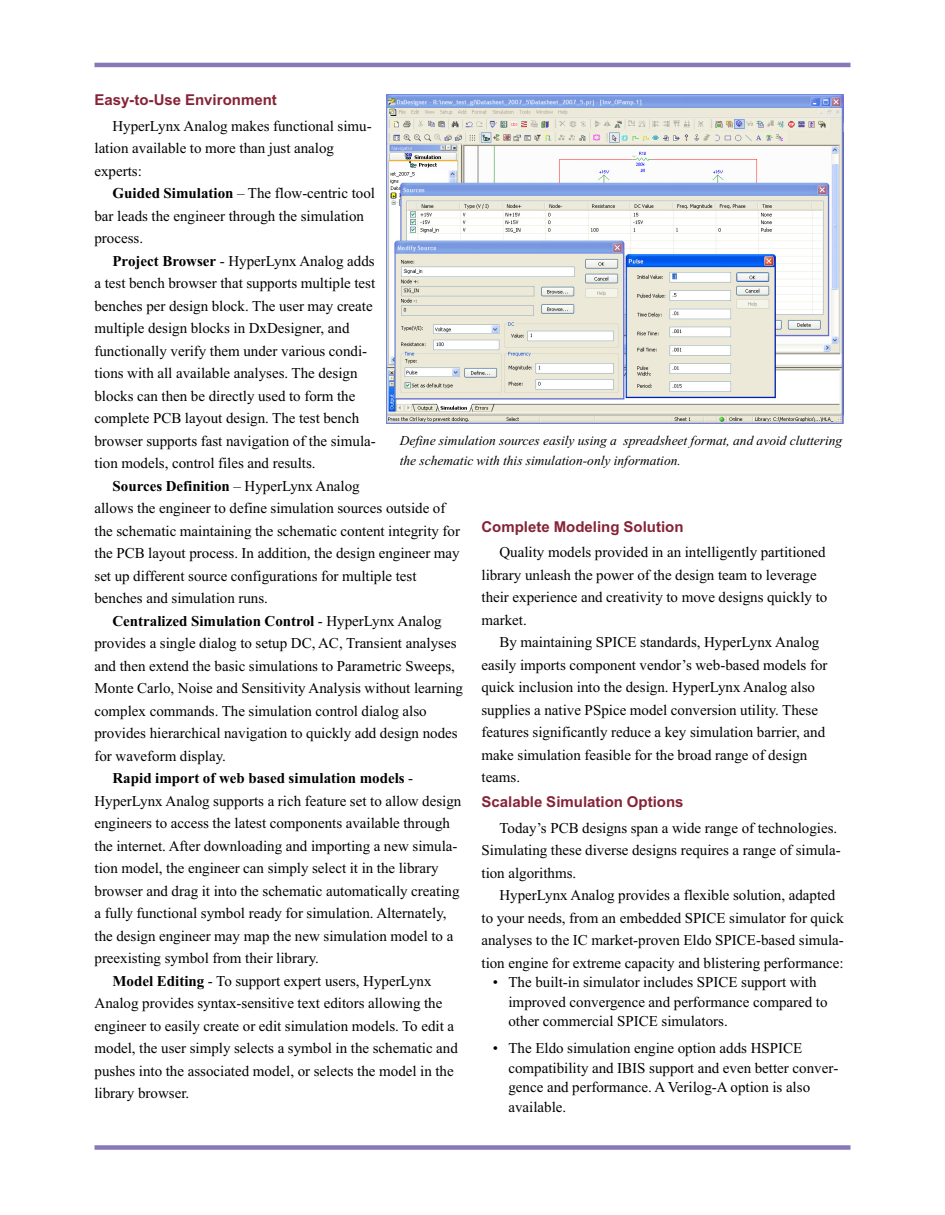
<style>
.page{position:relative;width:945px;height:1215px;background:#fff}
.page>*{position:absolute;margin:0;border:0;box-sizing:border-box;transform-origin:0 0}
.t1{font:15px/22.5px "Times New Roman";color:#000}
.t2{font:700 15px "Times New Roman";color:#000}
.t3{font:700 15px "Arial";color:#862336}
.t4{font:italic 13.5px/19.5px "Times New Roman";color:#000}
.s1{font-weight:700}
.s2{font-weight:400}
</style>
<div class="page">
<hr style="left:94px;top:63px;width:756px;height:4px;background:#8877b9">
<img style="left:386px;top:95px;width:457px;height:329px">
<div style="left:94px;top:1145px;width:756px;height:5px;background:#8877b9"></div>
<p class="t3" style="left:94px;top:91px;width:184px">Easy-to-Use Environment</p>
<p class="t1" style="left:94px;top:114px;width:279px;text-indent:18px">HyperLynx Analog makes functional simu&shy;lation available to more than just analog experts:</p>
<p class="t1" style="left:94px;top:182px;width:282px;text-indent:18px"><span class="s1">Guided Simulation</span> – The flow-centric tool bar leads the engineer through the simulation process.</p>
<p class="t1" style="left:94px;top:249px;width:283px;text-indent:18px"><span class="s1">Project Browser</span> - HyperLynx Analog adds a test bench browser that supports multiple test benches per design block. The user may create multiple design blocks in DxDesigner, and functionally verify them under various condi&shy;tions with all available analyses. The design blocks can then be directly used to form the complete PCB layout design. The test bench browser supports fast navigation of the simula&shy;tion models, control files and results.</p>
<p class="t1" style="left:94px;top:474px;width:367px;text-indent:18px"><span class="s1">Sources Definition</span> – HyperLynx Analog<br>allows the engineer to define simulation sources outside of the schematic maintaining the schematic content integrity for the PCB layout process. In addition, the design engineer may set up different source configurations for multiple test benches and simulation runs.</p>
<p class="t2" style="left:112px;top:612px;width:331px">Centralized Simulation Control <span class="s2">- HyperLynx Analog</span></p>
<p class="t1" style="left:94px;top:632px;width:364px">provides a single dialog to setup DC, AC, Transient analyses</p>
<p class="t1" style="left:94px;top:654px;width:362px">and then extend the basic simulations to Parametric Sweeps,</p>
<p class="t1" style="left:94px;top:677px;width:370px">Monte Carlo, Noise and Sensitivity Analysis without learning</p>
<p class="t1" style="left:94px;top:699px;width:334px">complex commands. The simulation control dialog also</p>
<p class="t1" style="left:94px;top:722px;width:365px">provides hierarchical navigation to quickly add design nodes</p>
<p class="t1" style="left:94px;top:744px;width:133px">for waveform display.</p>
<p class="t2" style="left:112px;top:769px;width:302px">Rapid import of web based simulation models <span class="s2">-</span></p>
<p class="t1" style="left:94px;top:789px;width:368px">HyperLynx Analog supports a rich feature set to allow design</p>
<p class="t1" style="left:94px;top:812px;width:357px">engineers to access the latest components available through</p>
<p class="t1" style="left:95px;top:834px;width:364px">the internet. After downloading and importing a new simula-</p>
<p class="t1" style="left:95px;top:857px;width:346px">tion model, the engineer can simply select it in the library</p>
<p class="t1" style="left:95px;top:879px;width:367px">browser and drag it into the schematic automatically creating</p>
<p class="t1" style="left:95px;top:902px;width:354px">a fully functional symbol ready for simulation. Alternately,</p>
<p class="t1" style="left:95px;top:924px;width:360px">the design engineer may map the new simulation model to a</p>
<p class="t1" style="left:95px;top:947px;width:226px">preexisting symbol from their library.</p>
<p class="t1" style="left:113px;top:969px;width:321px"><span class="s1">Model Editing</span> - To support expert users, HyperLynx</p>
<p class="t1" style="left:95px;top:992px;width:349px">Analog provides syntax-sensitive text editors allowing the</p>
<p class="t1" style="left:95px;top:1014px;width:361px">engineer to easily create or edit simulation models. To edit a</p>
<p class="t1" style="left:95px;top:1037px;width:365px">model, the user simply selects a symbol in the schematic and</p>
<p class="t1" style="left:95px;top:1059px;width:361px">pushes into the associated model, or selects the model in the</p>
<p class="t1" style="left:94px;top:1082px;width:96px">library browser.</p>
<p class="t4" style="left:400px;top:431px;width:444px">Define simulation sources easily using a spreadsheet format, and avoid cluttering the schematic with this simulation-only information.</p>
<p class="t3" style="left:481px;top:518px;width:204px">Complete Modeling Solution</p>
<p class="t1" style="left:481px;top:541px;width:347px;text-indent:18px">Quality models provided in an intelligently partitioned library unleash the power of the design team to leverage their experience and creativity to move designs quickly to market.</p>
<p class="t1" style="left:481px;top:631px;width:348px;text-indent:18px">By maintaining SPICE standards, HyperLynx Analog easily imports component vendor’s web-based models for quick inclusion into the design. HyperLynx Analog also supplies a native PSpice model conversion utility. These features significantly reduce a key simulation barrier, and make simulation feasible for the broad range of design teams.</p>
<p class="t3" style="left:481px;top:794px;width:204px">Scalable Simulation Options</p>
<p class="t1" style="left:481px;top:816px;width:361px;text-indent:18px">Today’s PCB designs span a wide range of technologies.<br>Simulating these diverse designs requires a range of simula&shy;tion algorithms.</p>
<p class="t1" style="left:481px;top:884px;width:364px;text-indent:18px">HyperLynx Analog provides a flexible solution, adapted to your needs, from an embedded SPICE simulator for quick analyses to the IC market-proven Eldo SPICE-based simula&shy;tion engine for extreme capacity and blistering performance:</p>
<p class="t1" style="left:508px;top:972px;width:321px;line-height:19.5px;text-indent:-16px">• The built-in simulator includes SPICE support with improved convergence and performance compared to other commercial SPICE simulators.</p>
<p class="t1" style="left:508px;top:1038px;width:331px;line-height:19.5px;text-indent:-16px">• The Eldo simulation engine option adds HSPICE compatibility and IBIS support and even better conver&shy;gence and performance. A Verilog-A option is also available.</p>
</div>
